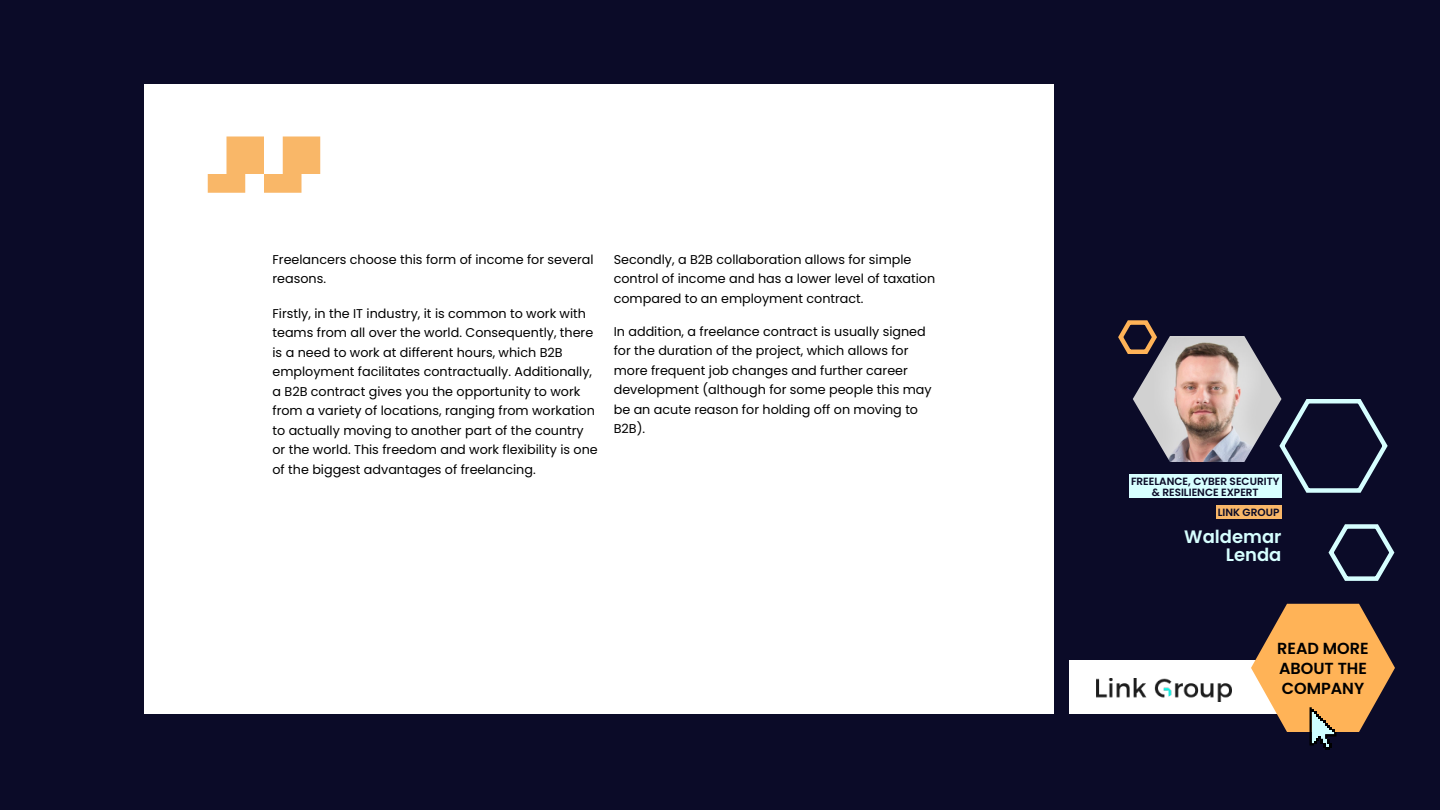
<style>
.page{position:relative;width:1440px;height:810px;background:#0b0b28}
.page>*{position:absolute;margin:0;border:0;box-sizing:border-box;transform-origin:0 0}
.t1{font:150px "Dogica Pixel Bold";color:#f9b768}
.t2{font:600 18px/18px "Poppins";color:#d6ffff;text-align:right}
.t3{font:600 16.05px/20.3px "Poppins";color:#000;text-align:justify}
.t4{font:12.75px/19.5px "Poppins";color:#000}
.t5{font:600 10.5px/10.5px "Poppins";color:#0b0b28;text-align:center}
</style>
<div class="page">
<div style="left:1069px;top:660px;width:220px;height:54px;background:#fff"></div>
<div style="left:144px;top:84px;width:910px;height:630px;background:#fff"></div>
<div style="left:1129px;top:474px;width:153px;height:24px;background:#d7ffff"></div>
<div style="left:1216px;top:505px;width:66px;height:14px;background:#f9b768"></div>
<img style="left:1133px;top:336px;width:146px;height:126px">
<svg style="left:1277px;top:395px;width:111px;height:98px"></svg>
<svg style="left:1118px;top:320px;width:42px;height:36px"></svg>
<svg style="left:1251px;top:604px;width:144px;height:146px"></svg>
<img style="left:1097px;top:678px;width:135px;height:24px">
<svg style="left:1328px;top:524px;width:67px;height:57px"></svg>
<h1 class="t1" style="left:189px;top:43px;width:151px">„</h1>
<p class="t4" style="left:273px;top:250px;width:323px">Freelancers choose this form of income for several reasons.</p>
<p class="t4" style="left:273px;top:304px;width:327px">Firstly, in the IT industry, it is common to work with teams from all over the world. Consequently, there is a need to work at different hours, which B2B employment facilitates contractually. Additionally, a B2B contract gives you the opportunity to work from a variety of locations, ranging from workation to actually moving to another part of the country or the world. This freedom and work flexibility is one of the biggest advantages of freelancing.</p>
<p class="t4" style="left:614px;top:250px;width:323px">Secondly, a B2B collaboration allows for simple control of income and has a lower level of taxation compared to an employment contract.</p>
<p class="t4" style="left:614px;top:322px;width:320px">In addition, a freelance contract is usually signed for the duration of the project, which allows for more frequent job changes and further career development (although for some people this may be an acute reason for holding off on moving to B2B).</p>
<p class="t5" style="left:1131px;top:477px;width:150px">FREELANCE, CYBER SECURITY &amp; RESILIENCE EXPERT</p>
<p class="t5" style="left:1218px;top:508px;width:63px">LINK GROUP</p>
<h2 class="t2" style="left:1184px;top:528px;width:99px">Waldemar<br>Lenda</h2>
<p class="t3" style="left:1277px;top:638px;width:93px">READ MORE ABOUT THE COMPANY</p>
</div>
